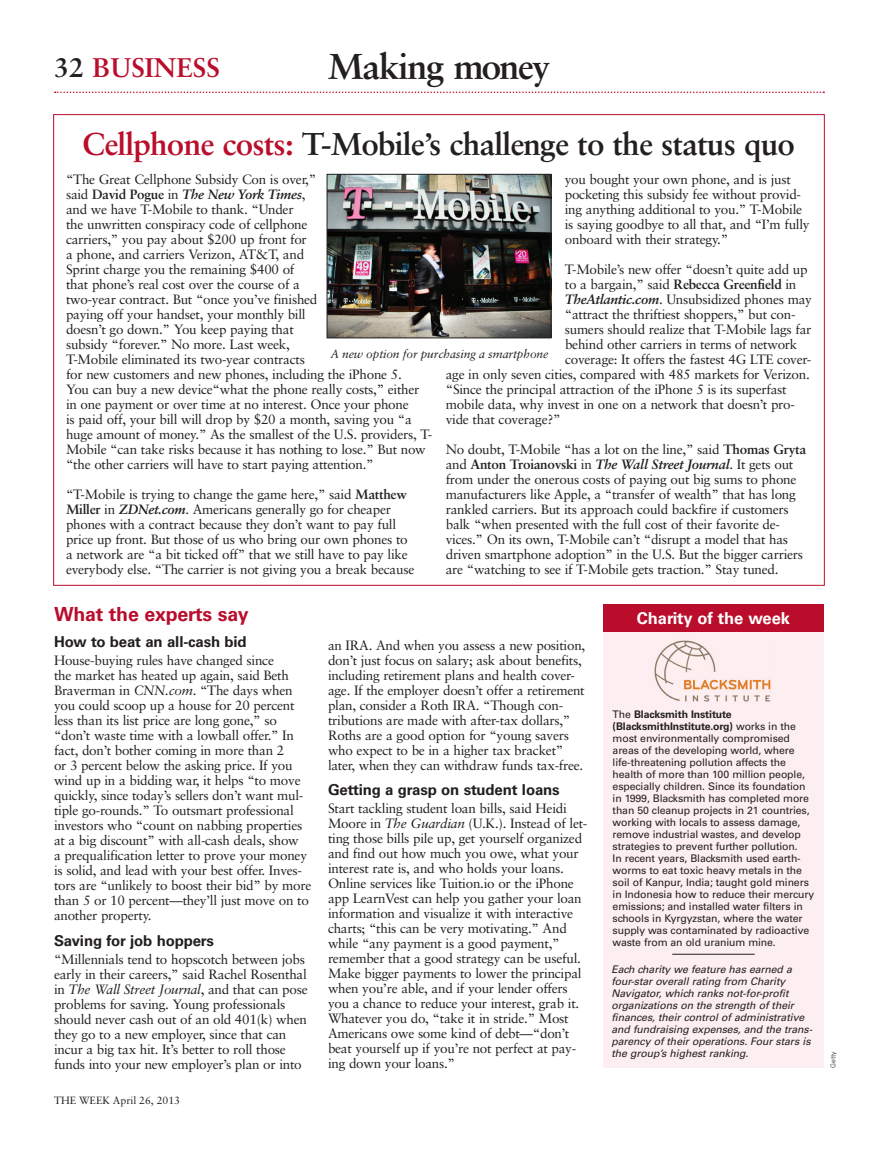
<style>
.page{position:relative;width:878px;height:1161px;background:#fff}
.page>*{position:absolute;margin:0;border:0;box-sizing:border-box;transform-origin:0 0}
.t1{font:700 36px "Sabon";letter-spacing:-.045em;color:#231f20}
.t2{font:700 31.5px "Sabon";letter-spacing:-.025em;color:#231f20}
.t3{font:700 27px "Sabon";color:#ba0d2b}
.t4{font:700 19.5px "Univers LT Std";letter-spacing:-.01em;color:#ba0d2b}
.t5{font:700 16.5px "Univers LT Std";letter-spacing:-.005em;color:#fff}
.t6{font:700 15px "Univers LT Std";letter-spacing:-.01em;color:#231f20}
.t7{font:13.5px/15px "Sabon";letter-spacing:-.02em;color:#231f20}
.t8{font:italic 12px "Sabon";letter-spacing:-.01em;color:#231f20}
.t9{font:10.5px/12px "Univers LT Std";letter-spacing:-.01em;color:#231f20}
.t10{font:italic 10.5px/12px "Univers LT Std";letter-spacing:-.01em;color:#231f20}
.t11{font:10.5px "Sabon";color:#231f20}
.t12{font:300 6.75px "Univers LT Std";color:#231f20}
.s1{color:#231f20}
.s2{color:#ba0d2b}
.s3{font-weight:700}
.s4{font-weight:700;font-style:italic}
.s5{font-style:italic}
</style>
<div class="page">
<svg style="left:55px;top:92px;width:769px;height:1px"></svg>
<img style="left:329px;top:176px;width:220px;height:160px">
<div style="left:327px;top:174px;width:224px;height:164px;border:1px solid #231f20"></div>
<div style="left:603px;top:621px;width:220px;height:447px;background:#fdeff1"></div>
<div style="left:603px;top:604px;width:221px;height:28px;background:#ba0d2b"></div>
<hr style="left:672px;top:954px;width:82px;height:1px;background:#231f20">
<img style="left:654px;top:640px;width:117px;height:62px">
<h3 class="t3" style="left:54px;top:51px;width:167px"><span class="s1">32</span> business</h3>
<h1 class="t1" style="left:328px;top:44px;width:224px">Making money</h1>
<h2 class="t2" style="left:82px;top:125px;width:714px"><span class="s2">Cellphone costs:</span> T-Mobile’s challenge to the status quo</h2>
<p class="t7" style="left:564px;top:172px;width:246px">you bought your own phone, and is just pocketing this subsidy fee without provid&shy;ing anything additional to you.” T-Mobile is saying goodbye to all that, and “I’m fully onboard with their strategy.”</p>
<p class="t7" style="left:564px;top:262px;width:244px">T-Mobile’s new offer “doesn’t quite add up</p>
<p class="t7" style="left:564px;top:277px;width:233px">to a bargain,” said <span class="s3">Rebecca Greenfield</span> in</p>
<p class="t7" style="left:564px;top:292px;width:249px"><span class="s4">TheAtlantic.com</span>. Unsubsidized phones may</p>
<p class="t7" style="left:564px;top:307px;width:232px">“attract the thriftiest shoppers,” but con-</p>
<p class="t7" style="left:564px;top:322px;width:248px">sumers should realize that T-Mobile lags far</p>
<p class="t7" style="left:565px;top:337px;width:234px">behind other carriers in terms of network</p>
<p class="t7" style="left:565px;top:352px;width:247px">coverage: It offers the fastest 4G LTE cover-</p>
<p class="t7" style="left:446px;top:367px;width:365px">age in only seven cities, compared with 485 markets for Verizon.</p>
<p class="t7" style="left:446px;top:382px;width:342px">“Since the principal attraction of the iPhone 5 is its superfast</p>
<p class="t7" style="left:446px;top:397px;width:351px">mobile data, why invest in one on a network that doesn’t pro-</p>
<p class="t7" style="left:446px;top:412px;width:116px">vide that coverage?”</p>
<p class="t7" style="left:446px;top:442px;width:362px">No doubt, T-Mobile “has a lot on the line,” said <span class="s3">Thomas Gryta </span>and <span class="s3">Anton Troianovski</span> in <span class="s4">The Wall Street Journal</span>. It gets out from under the onerous costs of paying out big sums to phone manufacturers like Apple, a “transfer of wealth” that has long rankled carriers. But its approach could backfire if customers balk “when presented with the full cost of their favorite de&shy;vices.” On its own, T-Mobile can’t “disrupt a model that has driven smartphone adoption” in the U.S. But the bigger carriers are “watching to see if T-Mobile gets traction.” Stay tuned.</p>
<p class="t7" style="left:66px;top:172px;width:367px">“The Great Cellphone Subsidy Con is over,”<br>said <span class="s3">David Pogue</span> in <span class="s4">The New York Times</span>,<br>and we have T-Mobile to thank. “Under<br>the unwritten conspiracy code of cellphone<br>carriers,” you pay about $200 up front for<br>a phone, and carriers Verizon, AT&amp;T, and<br>Sprint charge you the remaining $400 of<br>that phone’s real cost over the course of a<br>two-year contract. But “once you’ve finished<br>paying off your handset, your monthly bill<br>doesn’t go down.” You keep paying that<br>subsidy “forever.” No more. Last week,<br>T-Mobile eliminated its two-year contracts<br>for new customers and new phones, including the iPhone 5.<br>You can buy a new device“what the phone really costs,” either in one payment or over time at no interest. Once your phone<br>is paid off, your bill will drop by $20 a month, saving you “a huge amount of money.” As the smallest of the U.S. providers, T-Mobile “can take risks because it has nothing to lose.” But now “the other carriers will have to start paying attention.”</p>
<p class="t7" style="left:66px;top:487px;width:350px">“T-Mobile is trying to change the game here,” said <span class="s3">Matthew Miller</span> in <span class="s4">ZDNet.com</span>. Americans generally go for cheaper phones with a contract because they don’t want to pay full price up front. But those of us who bring our own phones to a network are “a bit ticked off” that we still have to pay like everybody else. “The carrier is not giving you a break because</p>
<p class="t8" style="left:330px;top:347px;width:219px">A new option for purchasing a smartphone</p>
<h3 class="t4" style="left:54px;top:603px;width:196px">What the experts say</h3>
<p class="t6" style="left:54px;top:633px;width:194px">How to beat an all-cash bid</p>
<p class="t7" style="left:54px;top:653px;width:259px">House-buying rules have changed since<br>the market has heated up again, said Beth Braverman in <span class="s5">CNN.com</span>. “The days when you could scoop up a house for 20 percent less than its list price are long gone,” so “don’t waste time with a lowball offer.” In fact, don’t bother coming in more than 2<br>or 3 percent below the asking price. If you wind up in a bidding war, it helps “to move quickly, since today’s sellers don’t want mul&shy;tiple go-rounds.” To outsmart professional investors who “count on nabbing properties at a big discount” with all-cash deals, show<br>a prequalification letter to prove your money is solid, and lead with your best offer. Inves&shy;tors are “unlikely to boost their bid” by more than 5 or 10 percent—they’ll just move on to another property.</p>
<p class="t6" style="left:54px;top:932px;width:162px">Saving for job hoppers</p>
<p class="t7" style="left:54px;top:952px;width:255px">“Millennials tend to hopscotch between jobs early in their careers,” said Rachel Rosenthal in <span class="s5">The Wall Street Journal</span>, and that can pose problems for saving. Young professionals should never cash out of an old 401(k) when they go to a new employer, since that can incur a big tax hit. It’s better to roll those funds into your new employer’s plan or into</p>
<p class="t11" style="left:54px;top:1094px;width:128px">THE WEEK April 26, 2013</p>
<p class="t7" style="left:328px;top:638px;width:259px">an IRA. And when you assess a new position, don’t just focus on salary; ask about benefits, including retirement plans and health cover&shy;age. If the employer doesn’t offer a retirement plan, consider a Roth IRA. “Though con&shy;tributions are made with after-tax dollars,” Roths are a good option for “young savers who expect to be in a higher tax bracket” later, when they can withdraw funds tax-free.</p>
<p class="t6" style="left:328px;top:781px;width:233px">Getting a grasp on student loans</p>
<p class="t7" style="left:328px;top:801px;width:261px">Start tackling student loan bills, said Heidi Moore in <span class="s5">The Guardian</span> (U.K.). Instead of let&shy;ting those bills pile up, get yourself organized and find out how much you owe, what your interest rate is, and who holds your loans.<br>Online services like Tuition.io or the iPhone app LearnVest can help you gather your loan information and visualize it with interactive charts; “this can be very motivating.” And while “any payment is a good payment,” remember that a good strategy can be useful.<br>Make bigger payments to lower the principal when you’re able, and if your lender offers you a chance to reduce your interest, grab it.<br>Whatever you do, “take it in stride.” Most Americans owe some kind of debt—“don’t beat yourself up if you’re not perfect at pay&shy;ing down your loans.”</p>
<p class="t5" style="left:637px;top:609px;width:154px">Charity of the week</p>
<p class="t9" style="left:612px;top:708px;width:203px">The <span class="s3">Blacksmith Institute (BlacksmithInstitute.org)</span> works in the most environmentally compromised areas of the developing world, where life-threatening pollution affects the health of more than 100 million people, especially children. Since its foundation in 1999, Blacksmith has completed more than 50 cleanup projects in 21 countries, working with locals to assess damage, remove industrial wastes, and develop strategies to prevent further pollution.<br>In recent years, Blacksmith used earth&shy;worms to eat toxic heavy metals in the soil of Kanpur, India; taught gold miners in Indonesia how to reduce their mercury emissions; and installed water filters in schools in Kyrgyzstan, where the water supply was contaminated by radioactive waste from an old uranium mine.</p>
<p class="t10" style="left:611px;top:964px;width:202px">Each charity we feature has earned a four-star overall rating from Charity Navigator, which ranks not-for-profit organizations on the strength of their finances, their control of administrative and fundraising expenses, and the trans&shy;parency of their operations. Four stars is the group’s highest ranking.</p>
<p class="t12" style="left:828px;top:1068px;width:18px;rotate:-90deg">Getty</p>
</div>
